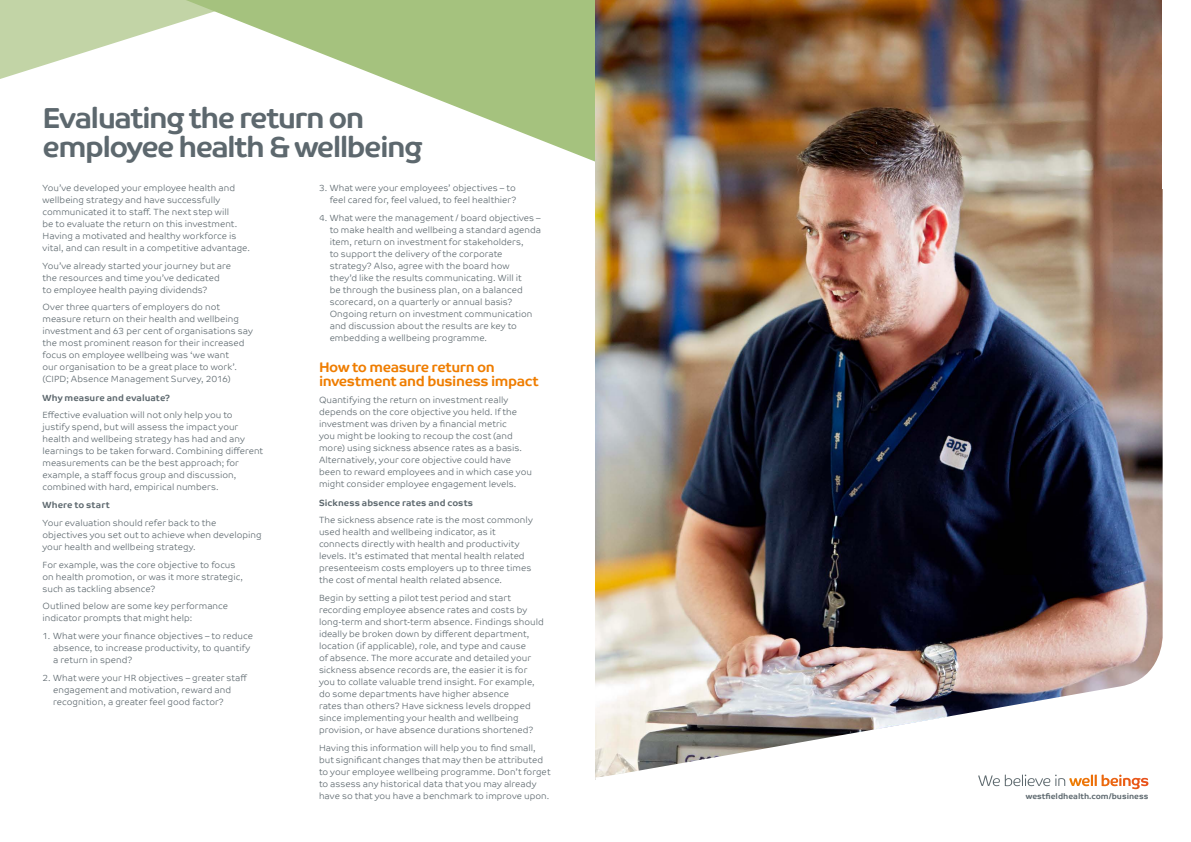
<style>
.page{position:relative;width:1191px;height:842px;background:#fff}
.page>*{position:absolute;margin:0;border:0;box-sizing:border-box;transform-origin:0 0}
.t1{font:700 29px/29px "Co Text";letter-spacing:-.055em;color:#5d686e}
.t2{font:700 14px/14px "Co Text";letter-spacing:-.03em;color:#ef7d00}
.t3{font:300 9px/12px "Co Text";letter-spacing:.005em;color:#5d686e}
.t4{font:700 9px "Co Text";letter-spacing:.005em;color:#5d686e}
.t5{font:700 8px "Co Text";color:#5d686e}
</style>
<div class="page">
<svg style="left:0;top:0;width:186px;height:79px"></svg>
<svg style="left:186px;top:0;width:409px;height:162px"></svg>
<img style="left:595px;top:0;width:567px;height:78px">
<img style="left:595px;top:78px;width:568px;height:629px">
<svg style="left:595px;top:707px;width:554px;height:83px"></svg>
<div style="left:1162px;top:0;width:29px;height:189px;background:#fff"></div>
<svg style="left:978px;top:775px;width:170px;height:14px"></svg>
<h1 class="t1" style="left:43px;top:103px;width:382px">Evaluating the return on employee health &amp; wellbeing</h1>
<p class="t3" style="left:43px;top:182px;width:209px">You’ve developed your employee health and wellbeing strategy and have successfully communicated it to staff. The next step will<br>be to evaluate the return on this investment.<br>Having a motivated and healthy workforce is vital, and can result in a competitive advantage.</p>
<p class="t3" style="left:43px;top:260px;width:190px">You’ve already started your journey but are the resources and time you’ve dedicated to employee health paying dividends?</p>
<p class="t3" style="left:43px;top:301px;width:212px">Over three quarters of employers do not measure return on their health and wellbeing investment and 63 per cent of organisations say the most prominent reason for their increased focus on employee wellbeing was ‘we want<br>our organisation to be a great place to work’. (CIPD; Absence Management Survey, 2016)</p>
<p class="t4" style="left:43px;top:392px;width:129px">Why measure and evaluate?</p>
<p class="t3" style="left:43px;top:409px;width:222px">Effective evaluation will not only help you to<br>justify spend, but will assess the impact your health and wellbeing strategy has had and any learnings to be taken forward. Combining different measurements can be the best approach; for example, a staff focus group and discussion, combined with hard, empirical numbers.</p>
<p class="t4" style="left:43px;top:500px;width:69px">Where to start</p>
<p class="t3" style="left:43px;top:517px;width:220px">Your evaluation should refer back to the objectives you set out to achieve when developing your health and wellbeing strategy.</p>
<p class="t3" style="left:43px;top:559px;width:202px">For example, was the core objective to focus on health promotion, or was it more strategic, such as tackling absence?</p>
<p class="t3" style="left:43px;top:600px;width:187px">Outlined below are some key performance indicator prompts that might help:</p>
<p class="t3" style="left:53px;top:630px;width:201px;text-indent:-11px">1. What were your finance objectives – to reduce absence, to increase productivity, to quantify a return in spend?</p>
<p class="t3" style="left:53px;top:672px;width:196px;text-indent:-11px">2. What were your HR objectives – greater staff engagement and motivation, reward and recognition, a greater feel good factor?</p>
<p class="t3" style="left:319px;top:182px;width:199px;text-align:right">3. What were your employees’ objectives – to feel cared for, feel valued, to feel healthier?</p>
<p class="t3" style="left:330px;top:212px;width:213px;text-indent:-11px">4. What were the management / board objectives – to make health and wellbeing a standard agenda item, return on investment for stakeholders,<br>to support the delivery of the corporate strategy? Also, agree with the board how<br>they’d like the results communicating. Will it<br>be through the business plan, on a balanced scorecard, on a quarterly or annual basis?<br>Ongoing return on investment communication and discussion about the results are key to embedding a wellbeing programme.</p>
<h2 class="t2" style="left:319px;top:360px;width:221px">How to measure return on investment and business impact</h2>
<p class="t3" style="left:319px;top:394px;width:214px">Quantifying the return on investment really depends on the core objective you held. If the investment was driven by a financial metric<br>you might be looking to recoup the cost (and more) using sickness absence rates as a basis.<br>Alternatively, your core objective could have been to reward employees and in which case you might consider employee engagement levels.</p>
<p class="t4" style="left:319px;top:497px;width:156px">Sickness absence rates and costs</p>
<p class="t3" style="left:319px;top:514px;width:215px">The sickness absence rate is the most commonly used health and wellbeing indicator, as it connects directly with health and productivity levels. It’s estimated that mental health related presenteeism costs employers up to three times the cost of mental health related absence.</p>
<p class="t3" style="left:319px;top:592px;width:226px">Begin by setting a pilot test period and start recording employee absence rates and costs by long-term and short-term absence. Findings should ideally be broken down by different department, location (if applicable), role, and type and cause<br>of absence. The more accurate and detailed your sickness absence records are, the easier it is for you to collate valuable trend insight. For example, do some departments have higher absence<br>rates than others? Have sickness levels dropped since implementing your health and wellbeing provision, or have absence durations shortened?</p>
<p class="t3" style="left:319px;top:741px;width:233px">Having this information will help you to find small, but significant changes that may then be attributed to your employee wellbeing programme. Don’t forget to assess any historical data that you may already have so that you have a benchmark to improve upon.</p>
<p class="t5" style="left:1025px;top:792px;width:124px">westfieldhealth.com/business</p>
</div>
